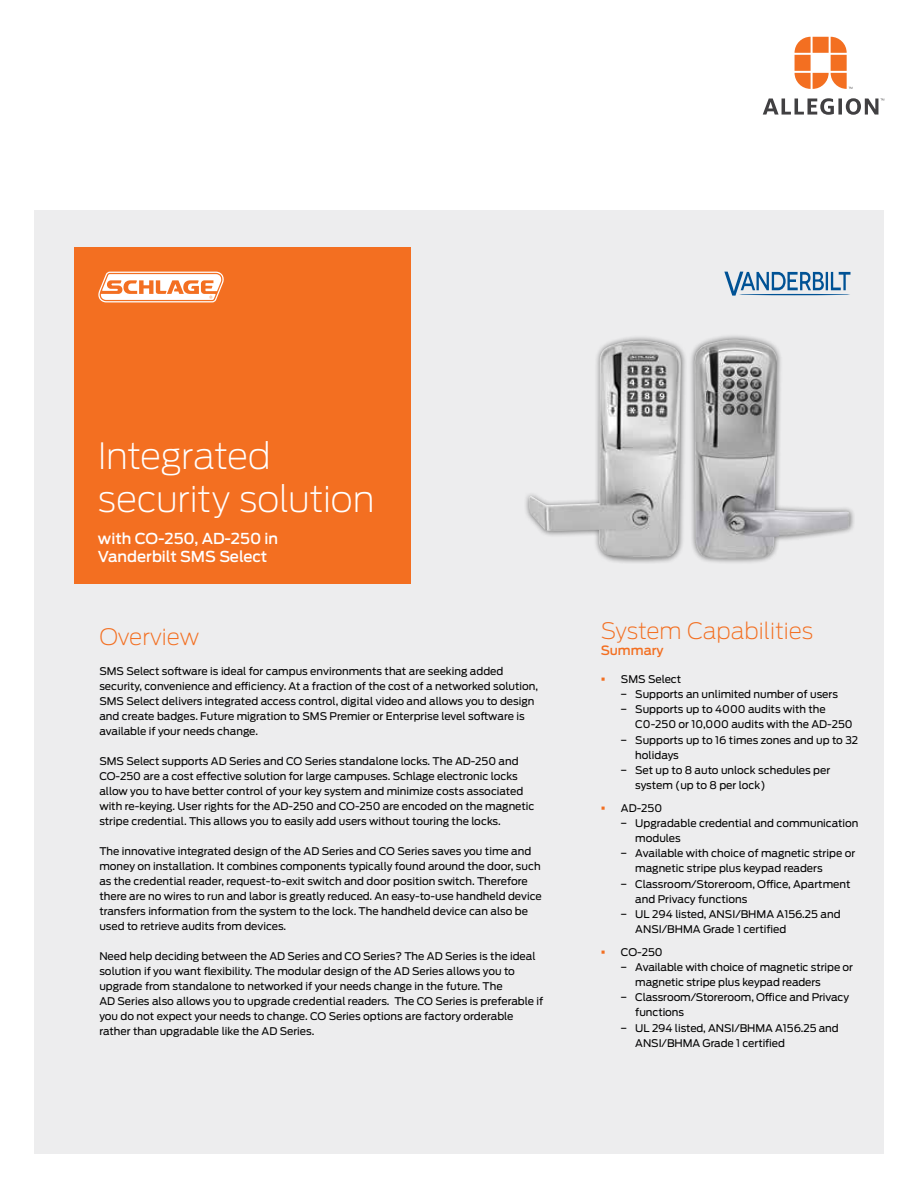
<style>
.page{position:relative;width:918px;height:1188px;background:#fff}
.page>*{position:absolute;margin:0;border:0;box-sizing:border-box;transform-origin:0 0}
.t1{font:200 36px/43.5px "Antenna";letter-spacing:-.01em;color:#fff}
.t2{font:200 22.5px "Antenna";color:#f36f21}
.t3{font:500 15px/18px "Antenna";color:#fff}
.t4{font:500 12.75px "Antenna";color:#f36f21}
.t5{font:10.5px/15px "Antenna";color:#000}
.s1{color:#f36f21}
</style>
<div class="page">
<svg style="left:795px;top:37px;width:57px;height:52px"></svg>
<svg style="left:763px;top:98px;width:121px;height:17px"></svg>
<div style="left:34px;top:210px;width:850px;height:944px;background:#ededee"></div>
<div style="left:74px;top:247px;width:337px;height:336px;background:#f36f21"></div>
<svg style="left:98px;top:272px;width:126px;height:30px"></svg>
<div style="left:689px;top:334px;width:166px;height:231px;background:#000;opacity:.55"></div>
<img style="left:695px;top:340px;width:154px;height:219px">
<div style="left:523px;top:335px;width:164px;height:229px;background:#000;opacity:.55"></div>
<img style="left:529px;top:341px;width:152px;height:219px">
<svg style="left:724px;top:272px;width:126px;height:24px"></svg>
<hr style="left:739px;top:294px;width:111px;height:1px;background:#005295;border-radius:50%">
<h1 class="t1" style="left:98px;top:433px;width:278px">Integrated security solution</h1>
<h3 class="t3" style="left:98px;top:529px;width:182px">with CO-250, AD-250 in<br>Vanderbilt SMS Select</h3>
<h2 class="t2" style="left:99px;top:622px;width:101px">Overview</h2>
<p class="t5" style="left:99px;top:663px;width:440px">SMS Select software is ideal for campus environments that are seeking added security, convenience and efficiency. At a fraction of the cost of a networked solution, SMS Select delivers integrated access control, digital video and allows you to design and create badges. Future migration to SMS Premier or Enterprise level software is available if your needs change.</p>
<p class="t5" style="left:99px;top:753px;width:437px">SMS Select supports AD Series and CO Series standalone locks. The AD-250 and CO-250 are a cost effective solution for large campuses. Schlage electronic locks allow you to have better control of your key system and minimize costs associated with re-keying. User rights for the AD-250 and CO-250 are encoded on the magnetic stripe credential. This allows you to easily add users without touring the locks.</p>
<p class="t5" style="left:99px;top:844px;width:444px">The innovative integrated design of the AD Series and CO Series saves you time and money on installation. It combines components typically found around the door, such as the credential reader, request-to-exit switch and door position switch. Therefore there are no wires to run and labor is greatly reduced. An easy-to-use handheld device transfers information from the system to the lock. The handheld device can also be used to retrieve audits from devices.</p>
<p class="t5" style="left:99px;top:949px;width:445px">Need help deciding between the AD Series and CO Series? The AD Series is the ideal solution if you want flexibility. The modular design of the AD Series allows you to upgrade from standalone to networked if your needs change in the future. The<br>AD Series also allows you to upgrade credential readers. The CO Series is preferable if you do not expect your needs to change. CO Series options are factory orderable rather than upgradable like the AD Series.</p>
<h2 class="t2" style="left:601px;top:616px;width:214px">System Capabilities</h2>
<p class="t4" style="left:601px;top:642px;width:64px">Summary</p>
<p class="t5" style="left:620px;top:671px;width:219px;text-indent:-19px"><span class="s1">▪</span> SMS Select<br>− Supports an unlimited number of users − Supports up to 4000 audits with the</p>
<p class="t5" style="left:635px;top:717px;width:219px">C0-250 or 10,000 audits with the AD-250</p>
<p class="t5" style="left:620px;top:732px;width:240px">− Supports up to 16 times zones and up to 32</p>
<p class="t5" style="left:635px;top:747px;width:45px">holidays</p>
<p class="t5" style="left:620px;top:763px;width:212px">− Set up to 8 auto unlock schedules per</p>
<p class="t5" style="left:635px;top:778px;width:132px">system (up to 8 per lock)</p>
<p class="t5" style="left:601px;top:800px;width:63px"><span class="s1">▪</span> AD-250</p>
<p class="t5" style="left:620px;top:815px;width:240px">− Upgradable credential and communication</p>
<p class="t5" style="left:635px;top:830px;width:47px">modules</p>
<p class="t5" style="left:620px;top:846px;width:237px">− Available with choice of magnetic stripe or</p>
<p class="t5" style="left:635px;top:861px;width:189px">magnetic stripe plus keypad readers</p>
<p class="t5" style="left:620px;top:876px;width:232px">− Classroom/Storeroom, Office, Apartment</p>
<p class="t5" style="left:635px;top:891px;width:114px">and Privacy functions</p>
<p class="t5" style="left:620px;top:907px;width:222px">− UL 294 listed, ANSI/BHMA A156.25 and</p>
<p class="t5" style="left:635px;top:922px;width:152px">ANSI/BHMA Grade 1 certified</p>
<p class="t5" style="left:601px;top:944px;width:63px"><span class="s1">▪</span> CO-250</p>
<p class="t5" style="left:620px;top:959px;width:234px">− Available with choice of magnetic stripe or</p>
<p class="t5" style="left:635px;top:974px;width:187px">magnetic stripe plus keypad readers</p>
<p class="t5" style="left:620px;top:990px;width:231px">− Classroom/Storeroom, Office and Privacy</p>
<p class="t5" style="left:635px;top:1005px;width:50px">functions</p>
<p class="t5" style="left:620px;top:1020px;width:220px">− UL 294 listed, ANSI/BHMA A156.25 and</p>
<p class="t5" style="left:635px;top:1035px;width:151px">ANSI/BHMA Grade 1 certified</p>
</div>
